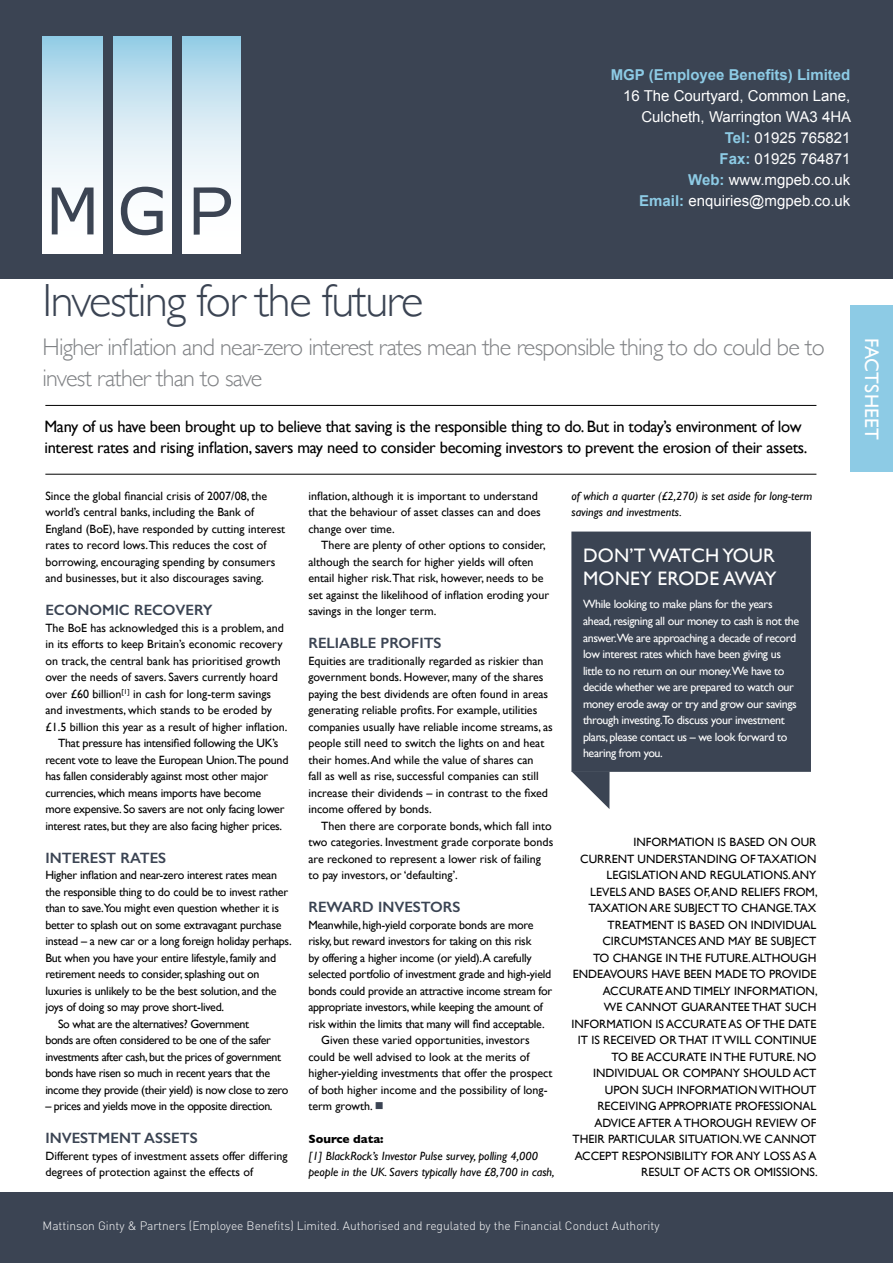
<style>
.page{position:relative;width:893px;height:1263px;background:#fff}
.page>*{position:absolute;margin:0;border:0;box-sizing:border-box;transform-origin:0 0}
.t1{font:300 46.5px "Gill Sans";letter-spacing:-.03em;color:#3b4453}
.t2{font:300 24px/31.5px "Gill Sans";letter-spacing:-.03em;color:#808285}
.t3{font:19.5px/22.5px "Gill Sans";letter-spacing:.01em;color:#fff}
.t4{font:16.5px/21px "Gill Sans";letter-spacing:-.02em;color:#000}
.t5{font:15px/21px "Arial";color:#fff;text-align:right}
.t6{font:600 15px "Gill Sans";color:#3b4453}
.t7{font:700 15px "Arial";color:#8dcbe5}
.t8{font:12px/16.5px "Gill Sans";color:#000}
.t9{font:12px "Gill Sans";letter-spacing:-.02em;color:#000}
.t10{font:12px/16.5px "Gill Sans";letter-spacing:-.03em;color:#fff}
.t11{font:12px "Gill Sans";letter-spacing:-.03em;color:#000}
.t12{font:italic 12px/16.5px "Gill Sans";color:#000}
.t13{font:300 12px "DIN";color:#fff}
.t14{font:700 12px "Gill Sans";color:#000}
.s1{font-weight:700;color:#8dcbe5}
.s2{color:#3b4453}
</style>
<div class="page">
<hr style="left:45px;top:474px;width:771px;height:1px;background:#000">
<hr style="left:45px;top:405px;width:771px;height:1px;background:#000">
<svg style="left:572px;top:772px;width:37px;height:37px"></svg>
<div style="left:571px;top:531px;width:240px;height:241px;background:#3b4453"></div>
<div style="left:0;top:0;width:893px;height:279px;background:#3b4453"></div>
<div style="left:0;top:1192px;width:893px;height:71px;background:#3b4453"></div>
<div style="left:850px;top:306px;width:43px;height:166px;background:#8dcbe5"></div>
<svg style="left:182px;top:36px;width:58px;height:217px;background:#d6eaf4"></svg>
<svg style="left:114px;top:36px;width:58px;height:217px;background:#d6eaf4"></svg>
<svg style="left:43px;top:36px;width:60px;height:217px;background:#d6eaf4"></svg>
<svg style="left:121px;top:187px;width:42px;height:48px"></svg>
<svg style="left:52px;top:188px;width:42px;height:46px"></svg>
<svg style="left:194px;top:187px;width:37px;height:48px"></svg>
<p class="t7" style="left:611px;top:66px;width:241px">MGP (Employee Benefits) Limited</p>
<p class="t5" style="left:623px;top:85px;width:230px">16 The Courtyard, Common Lane,<br>Culcheth, Warrington WA3 4HA<br><span class="s1">Tel:</span> 01925 765821<br><span class="s1">Fax:</span> 01925 764871<br><span class="s1">Web:</span> www.mgpeb.co.uk<br><span class="s1">Email:</span> enquiries@mgpeb.co.uk</p>
<h1 class="t1" style="left:43px;top:274px;width:382px">Investing for the future</h1>
<h2 class="t2" style="left:43px;top:331px;width:784px">Higher inflation and near-zero interest rates mean the responsible thing to do could be to invest rather than to save</h2>
<p class="t4" style="left:44px;top:416px;width:765px">Many of us have been brought up to believe that saving is the responsible thing to do. But in today’s environment of low interest rates and rising inflation, savers may need to consider becoming investors to prevent the erosion of their assets.</p>
<p class="t8" style="left:45px;top:487px;width:241px">Since the global financial crisis of 2007/08, the world’s central banks, including the Bank of England (BoE), have responded by cutting interest rates to record lows.This reduces the cost of borrowing, encouraging spending by consumers and businesses, but it also discourages saving.</p>
<p class="t6" style="left:45px;top:601px;width:169px">ECONOMIC RECOVERY</p>
<p class="t8" style="left:45px;top:619px;width:240px">The BoE has acknowledged this is a problem, and</p>
<p class="t8" style="left:45px;top:636px;width:239px">in its efforts to keep Britain’s economic recovery</p>
<p class="t8" style="left:45px;top:652px;width:237px">on track, the central bank has prioritised growth</p>
<p class="t8" style="left:45px;top:669px;width:234px">over the needs of savers. Savers currently hoard</p>
<p class="t8" style="left:45px;top:685px;width:227px">over £60 billion<sup>[1]</sup> in cash for long-term savings</p>
<p class="t8" style="left:45px;top:702px;width:228px">and investments, which stands to be eroded by</p>
<p class="t8" style="left:45px;top:718px;width:243px">£1.5 billion this year as a result of higher inflation.</p>
<p class="t9" style="left:58px;top:736px;width:222px">That pressure has intensified following the UK’s</p>
<p class="t9" style="left:45px;top:752px;width:245px">recent vote to leave the European Union.The pound</p>
<p class="t9" style="left:45px;top:769px;width:224px">has fallen considerably against most other major</p>
<p class="t9" style="left:45px;top:785px;width:217px">currencies, which means imports have become</p>
<p class="t9" style="left:45px;top:802px;width:241px">more expensive. So savers are not only facing lower</p>
<p class="t9" style="left:45px;top:818px;width:238px">interest rates, but they are also facing higher prices.</p>
<p class="t6" style="left:45px;top:848px;width:122px">INTEREST RATES</p>
<p class="t9" style="left:45px;top:868px;width:233px">Higher inflation and near-zero interest rates mean</p>
<p class="t9" style="left:45px;top:884px;width:244px">the responsible thing to do could be to invest rather</p>
<p class="t9" style="left:45px;top:901px;width:235px">than to save.You might even question whether it is</p>
<p class="t9" style="left:45px;top:917px;width:238px">better to splash out on some extravagant purchase</p>
<p class="t9" style="left:45px;top:934px;width:248px">instead – a new car or a long foreign holiday perhaps.</p>
<p class="t9" style="left:45px;top:950px;width:232px">But when you have your entire lifestyle, family and</p>
<p class="t9" style="left:45px;top:967px;width:216px">retirement needs to consider, splashing out on</p>
<p class="t9" style="left:45px;top:983px;width:233px">luxuries is unlikely to be the best solution, and the</p>
<p class="t9" style="left:45px;top:1000px;width:180px">joys of doing so may prove short-lived.</p>
<p class="t11" style="left:58px;top:1016px;width:192px">So what are the alternatives? Government</p>
<p class="t11" style="left:45px;top:1033px;width:227px">bonds are often considered to be one of the safer</p>
<p class="t11" style="left:45px;top:1049px;width:237px">investments after cash, but the prices of government</p>
<p class="t11" style="left:45px;top:1066px;width:226px">bonds have risen so much in recent years that the</p>
<p class="t11" style="left:45px;top:1082px;width:244px">income they provide (their yield) is now close to zero</p>
<p class="t11" style="left:45px;top:1099px;width:229px">– prices and yields move in the opposite direction.</p>
<p class="t6" style="left:45px;top:1129px;width:154px">INVESTMENT ASSETS</p>
<p class="t8" style="left:45px;top:1147px;width:244px">Different types of investment assets offer differing degrees of protection against the effects of</p>
<p class="t8" style="left:308px;top:487px;width:234px">inflation, although it is important to understand that the behaviour of asset classes can and does change over time.</p>
<p class="t8" style="left:308px;top:537px;width:242px;text-indent:13px">There are plenty of other options to consider, although the search for higher yields will often entail higher risk.That risk, however, needs to be set against the likelihood of inflation eroding your savings in the longer term.</p>
<p class="t6" style="left:308px;top:634px;width:135px">RELIABLE PROFITS</p>
<p class="t8" style="left:308px;top:652px;width:246px">Equities are traditionally regarded as riskier than government bonds. However, many of the shares paying the best dividends are often found in areas generating reliable profits. For example, utilities companies usually have reliable income streams, as people still need to switch the lights on and heat their homes. And while the value of shares can<br>fall as well as rise, successful companies can still increase their dividends – in contrast to the fixed income offered by bonds.</p>
<p class="t8" style="left:308px;top:817px;width:246px;text-indent:13px">Then there are corporate bonds, which fall into two categories. Investment grade corporate bonds are reckoned to represent a lower risk of failing to pay investors, or ‘defaulting’.</p>
<p class="t6" style="left:308px;top:898px;width:153px">REWARD INVESTORS</p>
<p class="t9" style="left:308px;top:917px;width:227px">Meanwhile, high-yield corporate bonds are more</p>
<p class="t9" style="left:308px;top:934px;width:224px">risky, but reward investors for taking on this risk</p>
<p class="t9" style="left:308px;top:950px;width:225px">by offering a higher income (or yield).A carefully</p>
<p class="t9" style="left:308px;top:967px;width:244px">selected portfolio of investment grade and high-yield</p>
<p class="t9" style="left:308px;top:983px;width:245px">bonds could provide an attractive income stream for</p>
<p class="t9" style="left:308px;top:1000px;width:236px">appropriate investors, while keeping the amount of</p>
<p class="t9" style="left:308px;top:1016px;width:238px">risk within the limits that many will find acceptable.</p>
<p class="t8" style="left:321px;top:1032px;width:210px">Given these varied opportunities, investors</p>
<p class="t8" style="left:308px;top:1048px;width:223px">could be well advised to look at the merits of</p>
<p class="t8" style="left:308px;top:1065px;width:245px">higher-yielding investments that offer the prospect</p>
<p class="t8" style="left:308px;top:1081px;width:241px">of both higher income and the possibility of long-</p>
<p class="t8" style="left:308px;top:1098px;width:77px">term growth. <span class="s2">■</span></p>
<p class="t14" style="left:308px;top:1132px;width:77px">Source data:</p>
<p class="t12" style="left:308px;top:1147px;width:248px">[1] BlackRock’s Investor Pulse survey, polling 4,000 people in the UK. Savers typically have £8,700 in cash,</p>
<p class="t12" style="left:571px;top:487px;width:242px">of which a quarter (£2,270) is set aside for long-term savings and investments.</p>
<h3 class="t3" style="left:583px;top:544px;width:195px">DON’T WATCH YOUR<br>MONEY ERODE AWAY</h3>
<p class="t10" style="left:583px;top:596px;width:218px">While looking to make plans for the years ahead, resigning all our money to cash is not the answer.We are approaching a decade of record low interest rates which have been giving us little to no return on our money.We have to decide whether we are prepared to watch our money erode away or try and grow our savings through investing.To discuss your investment plans, please contact us – we look forward to hearing from you.</p>
<p class="t8" style="left:571px;top:834px;width:248px;text-align:right">INFORMATION IS BASED ON OUR<br>CURRENT UNDERSTANDING OF TAXATION LEGISLATION AND REGULATIONS. ANY LEVELS AND BASES OF, AND RELIEFS FROM, TAXATION ARE SUBJECT TO CHANGE.TAX TREATMENT IS BASED ON INDIVIDUAL CIRCUMSTANCES AND MAY BE SUBJECT<br>TO CHANGE IN THE FUTURE. ALTHOUGH ENDEAVOURS HAVE BEEN MADE TO PROVIDE ACCURATE AND TIMELY INFORMATION,<br>WE CANNOT GUARANTEE THAT SUCH INFORMATION IS ACCURATE AS OF THE DATE IT IS RECEIVED OR THAT IT WILL CONTINUE TO BE ACCURATE IN THE FUTURE. NO INDIVIDUAL OR COMPANY SHOULD ACT UPON SUCH INFORMATION WITHOUT RECEIVING APPROPRIATE PROFESSIONAL ADVICE AFTER A THOROUGH REVIEW OF THEIR PARTICULAR SITUATION.WE CANNOT ACCEPT RESPONSIBILITY FOR ANY LOSS AS A RESULT OF ACTS OR OMISSIONS.</p>
<p class="t13" style="left:43px;top:1218px;width:618px">Mattinson Ginty &amp; Partners (Employee Benefits) Limited. Authorised and regulated by the Financial Conduct Authority</p>
<h3 class="t3" style="left:883px;top:338px;width:104px;rotate:90deg">FACTSHEET</h3>
</div>
